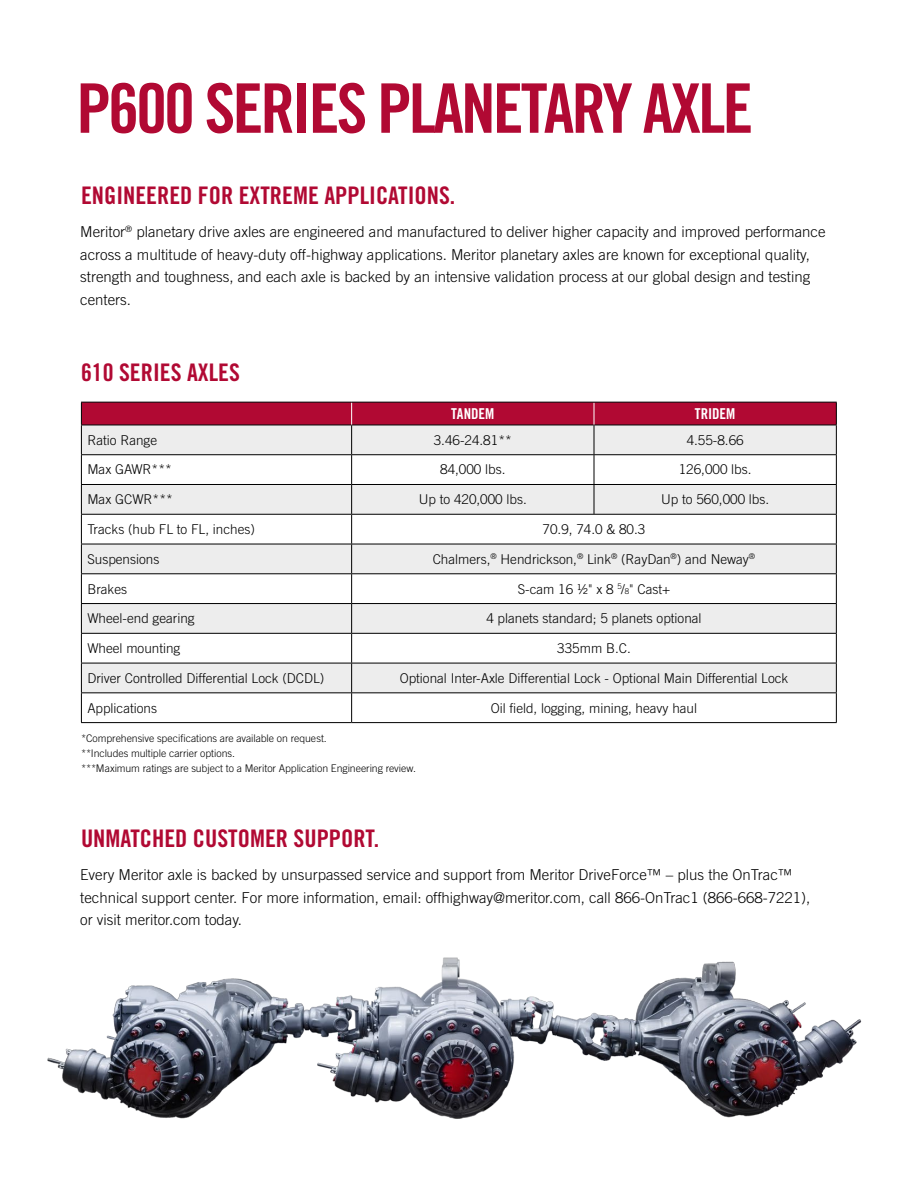
<style>
.page{position:relative;width:918px;height:1188px;background:#fff}
.page>*{position:absolute;margin:0;border:0;box-sizing:border-box;transform-origin:0 0}
.t1{font:68.4px "Trade Gothic LT Std Bd Cn 20";letter-spacing:-.04em;color:#b10933}
.t2{font:24.15px "Trade Gothic LT Std Bd Cn 20";color:#b10933}
.t3{font:300 15px/22.5px "Trade Gothic";color:#000}
.t4{font:15px "Trade Gothic LT Std Bd Cn 20";letter-spacing:-.01em;color:#fff}
.t5{font:300 13.5px "Trade Gothic LT Std";color:#000}
.t6{font:300 10.5px/15px "Trade Gothic";letter-spacing:-.005em;color:#000}
.s1{font-size:7.8px}
</style>
<div class="page">
<img style="left:47px;top:957px;width:815px;height:162px">
<hr style="left:81px;top:722px;width:271px;height:1px;background:#000">
<hr style="left:352px;top:722px;width:242px;height:1px;background:#000">
<hr style="left:594px;top:722px;width:243px;height:1px;background:#000">
<svg style="left:81px;top:402px;width:756px;height:320px"></svg>
<h1 class="t1" style="left:77px;top:67px;width:678px">P600 SERIES PLANETARY AXLE</h1>
<h2 class="t2" style="left:81px;top:181px;width:376px">ENGINEERED FOR EXTREME APPLICATIONS.</h2>
<p class="t3" style="left:80px;top:221px;width:747px">Meritor<sup>®</sup> planetary drive axles are engineered and manufactured to deliver higher capacity and improved performance across a multitude of heavy-duty off-highway applications. Meritor planetary axles are known for exceptional quality, strength and toughness, and each axle is backed by an intensive validation process at our global design and testing centers.</p>
<h2 class="t2" style="left:81px;top:357px;width:160px">610 SERIES AXLES</h2>
<p class="t4" style="left:451px;top:405px;width:45px">TANDEM</p>
<p class="t4" style="left:695px;top:405px;width:42px">TRIDEM</p>
<p class="t5" style="left:87px;top:432px;width:71px">Ratio Range</p>
<p class="t5" style="left:434px;top:432px;width:80px">3.46-24.81**</p>
<p class="t5" style="left:687px;top:432px;width:59px">4.55-8.66</p>
<p class="t5" style="left:87px;top:462px;width:86px">Max GAWR***</p>
<p class="t5" style="left:440px;top:462px;width:67px">84,000 lbs.</p>
<p class="t5" style="left:679px;top:462px;width:74px">126,000 lbs.</p>
<p class="t5" style="left:87px;top:491px;width:87px">Max GCWR***</p>
<p class="t5" style="left:419px;top:491px;width:110px">Up to 420,000 lbs.</p>
<p class="t5" style="left:661px;top:491px;width:110px">Up to 560,000 lbs.</p>
<p class="t5" style="left:87px;top:521px;width:169px">Tracks (hub FL to FL, inches)</p>
<p class="t5" style="left:543px;top:521px;width:104px">70.9, 74.0 &amp; 80.3</p>
<p class="t5" style="left:87px;top:551px;width:74px">Suspensions</p>
<p class="t5" style="left:433px;top:551px;width:324px">Chalmers,<sup>®</sup> Hendrickson,<sup>®</sup> Link<sup>®</sup> (RayDan<sup>®</sup>) and Neway<sup>®</sup></p>
<p class="t5" style="left:87px;top:581px;width:41px">Brakes</p>
<p class="t5" style="left:518px;top:581px;width:154px">S-cam 16 ½" x 8 <sup>5</sup>/<span class="s1">8</span>" Cast+</p>
<p class="t5" style="left:87px;top:610px;width:109px">Wheel-end gearing</p>
<p class="t5" style="left:486px;top:610px;width:217px">4 planets standard; 5 planets optional</p>
<p class="t5" style="left:87px;top:640px;width:95px">Wheel mounting</p>
<p class="t5" style="left:557px;top:640px;width:75px">335mm B.C.</p>
<p class="t5" style="left:87px;top:670px;width:239px">Driver Controlled Differential Lock (DCDL)</p>
<p class="t5" style="left:400px;top:670px;width:390px">Optional Inter-Axle Differential Lock - Optional Main Differential Lock</p>
<p class="t5" style="left:87px;top:700px;width:71px">Applications</p>
<p class="t5" style="left:491px;top:700px;width:208px">Oil field, logging, mining, heavy haul</p>
<p class="t6" style="left:81px;top:730px;width:337px">*Comprehensive specifications are available on request.<br>**Includes multiple carrier options.<br>***Maximum ratings are subject to a Meritor Application Engineering review.</p>
<h2 class="t2" style="left:81px;top:824px;width:300px">UNMATCHED CUSTOMER SUPPORT.</h2>
<p class="t3" style="left:80px;top:864px;width:732px">Every Meritor axle is backed by unsurpassed service and support from Meritor DriveForce™ – plus the OnTrac™ technical support center. For more information, email: offhighway@meritor.com, call 866-OnTrac1 (866-668-7221), or visit meritor.com today.</p>
</div>
